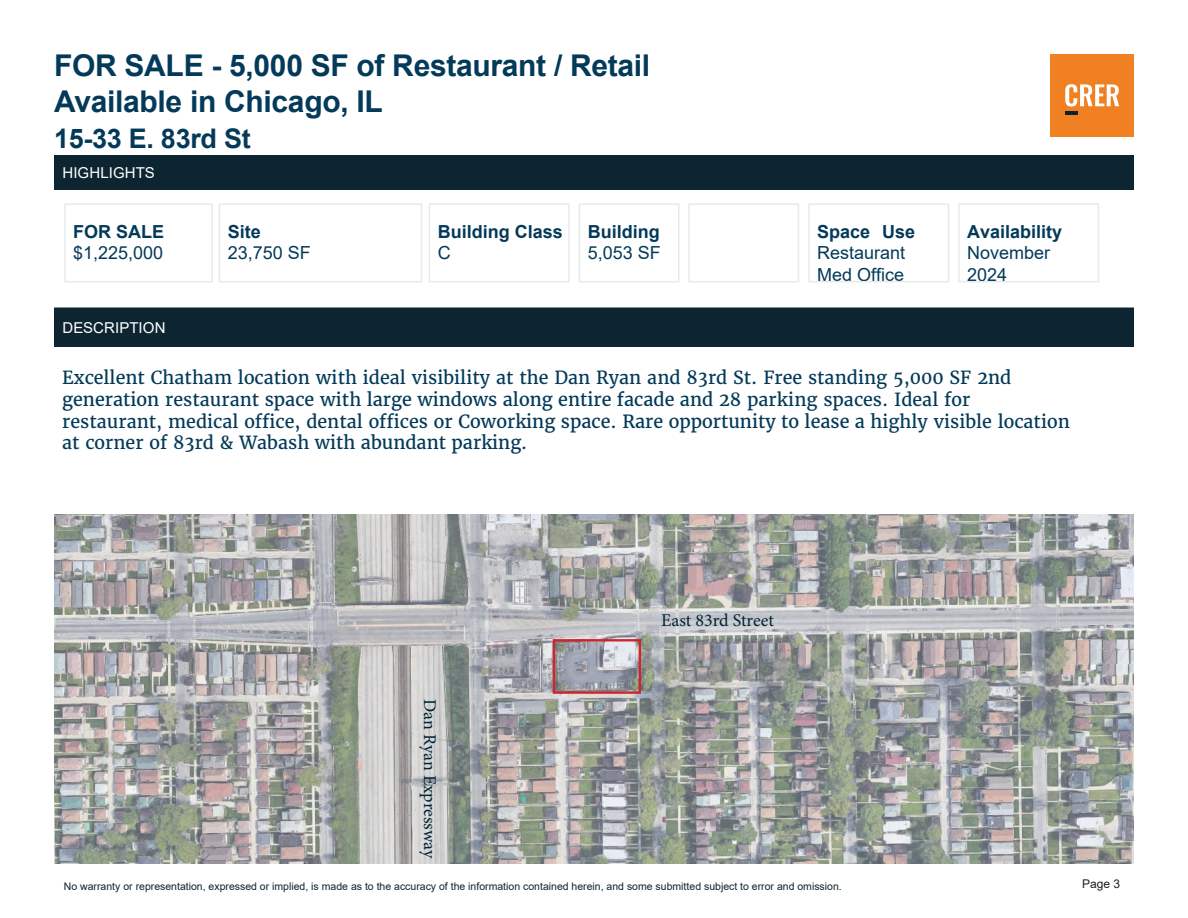
<style>
.page{position:relative;width:1188px;height:918px;background:#fff}
.page>*{position:absolute;margin:0;border:0;box-sizing:border-box;transform-origin:0 0}
.t1{font:700 30px/36px "Arial";letter-spacing:-.01em;color:#043a59}
.t2{font:700 27px "Arial";letter-spacing:-.01em;color:#043a59}
.t3{font:18px/21.6px "Merriweather";color:#043a59}
.t4{font:18px/21.6px "Arial";color:#043a59}
.t5{font:700 18px/21.6px "Arial";color:#043a59}
.t6{font:18px "Minion Pro";letter-spacing:-.005em;color:#002434}
.Small_Text_7_10_Left{font:15px "Arial";letter-spacing:.005em;color:#fff}
.t7{font:12px "Arial";color:#231f20}
.t8{font:10.5px "Arial";color:#0d2531}
.s1{font-size:22.5px;color:#043a59}
.s2{font-weight:700}
.s3{font-weight:400}
.s4{font-style:inherit}
</style>
<div class="page">
<div style="left:54px;top:156px;width:1080px;height:34px;background:#0d2531"></div>
<hr style="left:54px;top:155px;width:1080px;height:2px;background:#0d2531">
<div style="left:64px;top:203px;width:149px;height:79px;border:2px solid #e7e9ea"></div>
<div style="left:54px;top:308px;width:1080px;height:38px;background:#0d2531"></div>
<img style="left:54px;top:515px;width:1080px;height:349px">
<div style="left:553px;top:639px;width:88px;height:55px;border:2px solid #d1232a"></div>
<div style="left:219px;top:203px;width:203px;height:79px;border:2px solid #e7e9ea"></div>
<div style="left:429px;top:203px;width:141px;height:79px;border:2px solid #e7e9ea"></div>
<div style="left:579px;top:203px;width:101px;height:79px;border:2px solid #e7e9ea"></div>
<div style="left:688px;top:203px;width:111px;height:79px;border:2px solid #e7e9ea"></div>
<div style="left:808px;top:203px;width:141px;height:79px;border:2px solid #e7e9ea"></div>
<div style="left:958px;top:203px;width:141px;height:79px;border:2px solid #e7e9ea"></div>
<div style="left:1050px;top:54px;width:84px;height:83px;background:#f18023"></div>
<svg style="left:1065px;top:84px;width:54px;height:23px"></svg>
<hr style="left:1065px;top:111px;width:12px;height:4px;background:#0b232f">
<h1 class="t1" style="left:54px;top:47px;width:598px">FOR SALE - 5,000 SF of Restaurant / Retail<br>Available in Chicago, IL</h1>
<h2 class="t2" style="left:54px;top:119px;width:198px">15-33 E. 83rd St</h2>
<p class="Small_Text_7_10_Left" style="left:54px;top:163px;width:102px"><span class="s1">1</span>HIGHLIGHTS</p>
<p class="t4" style="left:73px;top:220px;width:93px"><span class="s2">FOR SALE </span>$1,225,000</p>
<p class="t4" style="left:228px;top:220px;width:85px"><span class="s2">Site<br></span>23,750 SF</p>
<p class="t5" style="left:438px;top:221px;width:127px">Building Class</p>
<p class="t4" style="left:438px;top:242px;width:14px">C</p>
<p class="t5" style="left:588px;top:221px;width:73px">Building</p>
<p class="t4" style="left:588px;top:242px;width:75px">5,053 SF</p>
<p class="t4" style="left:817px;top:220px;width:100px"><span class="s2">Space Use<br></span>Restaurant<br>Med Office</p>
<p class="t5" style="left:967px;top:221px;width:97px">Availability<br><span class="s3">November<br>2024</span></p>
<p class="Small_Text_7_10_Left" style="left:63px;top:317px;width:105px">DESCRIPTION</p>
<p class="t3" style="left:62px;top:367px;width:1009px">Excellent Chatham location with ideal visibility at the Dan Ryan and 83rd St. Free standing 5,000 SF <span class="s4">2nd generation</span> restaurant <span class="s4">space</span> with <span class="s4">large windows along entire facade and 28</span> parking spaces. Ideal for restaurant, medical office, dental office<span class="s4">s</span> or <span class="s4">Coworking space</span>. <span class="s4">Rare opportunity to lease a h</span>ighly visible location at corner of 83rd &amp; Wabash <span class="s4">with abundant parking.</span></p>
<p class="t6" style="left:442px;top:699px;width:161px;rotate:90deg">Dan Ryan Expressway</p>
<p class="t6" style="left:661px;top:608px;width:114px">East 83rd Street</p>
<p class="t8" style="left:64px;top:879px;width:779px">No warranty or representation, expressed or implied, is made as to the accuracy of the information contained herein, and some submitted subject to error and omission.</p>
<p class="t7" style="left:1082px;top:876px;width:40px">Page 3</p>
</div>
